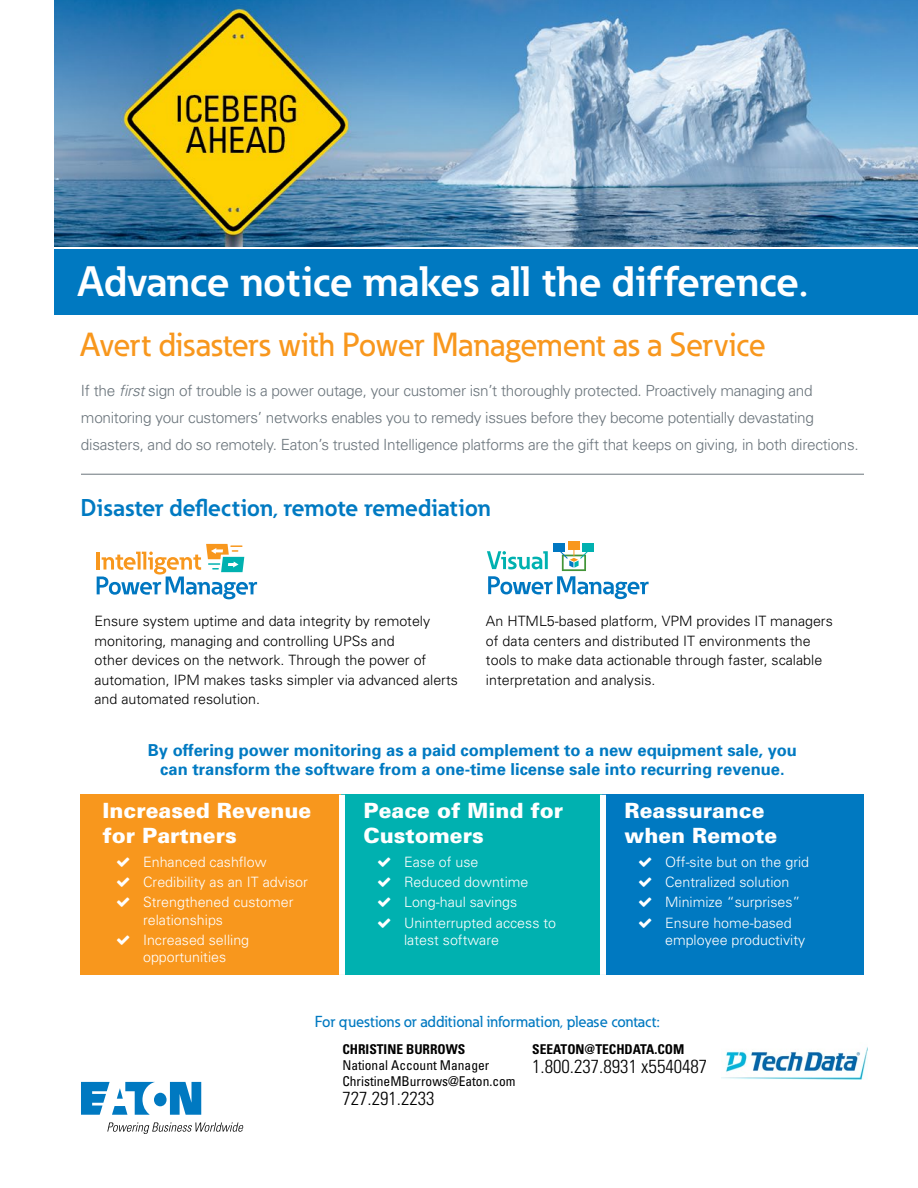
<style>
.page{position:relative;width:918px;height:1188px;background:#fff}
.page>*{position:absolute;margin:0;border:0;box-sizing:border-box;transform-origin:0 0}
.t1{font:700 42px "Eaton";color:#fff}
.t2{font:500 33px "Eaton";color:#f8971d}
.t3{font:700 24px "Eaton";color:#007ac2}
.t4{font:900 21px/25.2px "Univers";color:#fff}
.t5{font:300 condensed 18.9px "Univers";color:#000}
.t6{font:700 16.5px/19.5px "Univers";color:#007ac2;text-align:center}
.t7{font:500 15.75px "Eaton";color:#0079c1}
.t8{font:300 15.3px/27px "Univers";letter-spacing:-.02em;color:#6a747b}
.t9{font:300 14.25px/19.5px "Univers";color:#000}
.t10{font:300 14.25px/20.4px "Univers";color:#fff}
.t11{font:condensed 13.5px/16.2px "Univers";color:#000}
.t12{font:700 condensed 13.5px "Univers";color:#000}
.s1{font-style:italic}
</style>
<div class="page">
<svg style="left:81px;top:1082px;width:120px;height:33px"></svg>
<svg style="left:107px;top:1123px;width:137px;height:11px"></svg>
<hr style="left:81px;top:474px;width:783px;height:1px;background:#6a747b">
<svg style="left:97px;top:544px;width:160px;height:55px"></svg>
<div style="left:568px;top:541px;width:12px;height:9px;background:#f8971d"></div>
<div style="left:554px;top:543px;width:11px;height:9px;background:#0077c1"></div>
<div style="left:583px;top:543px;width:11px;height:9px;background:#00b1b0"></div>
<svg style="left:487px;top:549px;width:162px;height:50px"></svg>
<div style="left:81px;top:795px;width:261px;height:180px;background:#f8971d"></div>
<div style="left:342px;top:795px;width:261px;height:180px;background:#00b1b0"></div>
<div style="left:603px;top:795px;width:261px;height:180px;background:#0079c1"></div>
<div style="left:339px;top:795px;width:6px;height:180px;background:#fff"></div>
<div style="left:600px;top:795px;width:6px;height:180px;background:#fff"></div>
<img style="left:54px;top:0;width:864px;height:246px">
<div style="left:54px;top:249px;width:864px;height:66px;background:#0079c1"></div>
<img style="left:721px;top:1047px;width:146px;height:33px">
<h1 class="t1" style="left:78px;top:255px;width:732px">Advance notice makes all the difference.</h1>
<h2 class="t2" style="left:81px;top:324px;width:686px">Avert disasters with Power Management as a Service</h2>
<p class="t8" style="left:81px;top:377px;width:779px">If the <span class="s1">first</span> sign of trouble is a power outage, your customer isn’t thoroughly protected. Proactively managing and monitoring your customers’ networks enables you to remedy issues before they become potentially devastating disasters, and do so remotely. Eaton’s trusted Intelligence platforms are the gift that keeps on giving, in both directions.</p>
<h3 class="t3" style="left:81px;top:493px;width:412px">Disaster deflection, remote remediation</h3>
<p class="t9" style="left:94px;top:612px;width:365px">Ensure system uptime and data integrity by remotely monitoring, managing and controlling UPSs and<br>other devices on the network. Through the power of automation, IPM makes tasks simpler via advanced alerts and automated resolution.</p>
<p class="t9" style="left:486px;top:612px;width:348px">An HTML5-based platform, VPM provides IT managers of data centers and distributed IT environments the tools to make data actionable through faster, scalable interpretation and analysis.</p>
<p class="t6" style="left:148px;top:740px;width:651px">By offering power monitoring as a paid complement to a new equipment sale, you can transform the software from a one-time license sale into recurring revenue.</p>
<h3 class="t4" style="left:103px;top:798px;width:210px">Increased Revenue for Partners</h3>
<p class="t10" style="left:143px;top:852px;width:166px">Enhanced cashflow<br>Credibility as an IT advisor<br>Strengthened customer</p>
<p class="t10" style="left:143px;top:909px;width:108px">relationships<br>Increased selling</p>
<p class="t10" style="left:143px;top:947px;width:85px">opportunities</p>
<h3 class="t4" style="left:364px;top:798px;width:201px">Peace of Mind for<br>Customers</h3>
<p class="t10" style="left:404px;top:852px;width:154px">Ease of use<br>Reduced downtime<br>Long-haul savings<br>Uninterrupted access to</p>
<p class="t10" style="left:404px;top:930px;width:96px">latest software</p>
<h3 class="t4" style="left:625px;top:798px;width:154px">Reassurance when Remote</h3>
<p class="t10" style="left:665px;top:852px;width:146px">Off-site but on the grid<br>Centralized solution<br>Minimize “surprises”<br>Ensure home-based</p>
<p class="t10" style="left:665px;top:930px;width:142px">employee productivity</p>
<p class="t7" style="left:315px;top:1012px;width:347px">For questions or additional information, please contact:</p>
<p class="t12" style="left:342px;top:1041px;width:125px">CHRISTINE BURROWS</p>
<p class="t11" style="left:342px;top:1057px;width:175px">National Account Manager<br>ChristineMBurrows@Eaton.com</p>
<h3 class="t5" style="left:342px;top:1087px;width:94px">727.291.2233</h3>
<p class="t12" style="left:532px;top:1041px;width:154px">SEEATON@TECHDATA.COM</p>
<h3 class="t5" style="left:532px;top:1055px;width:177px">1.800.237.8931 x5540487</h3>
</div>
